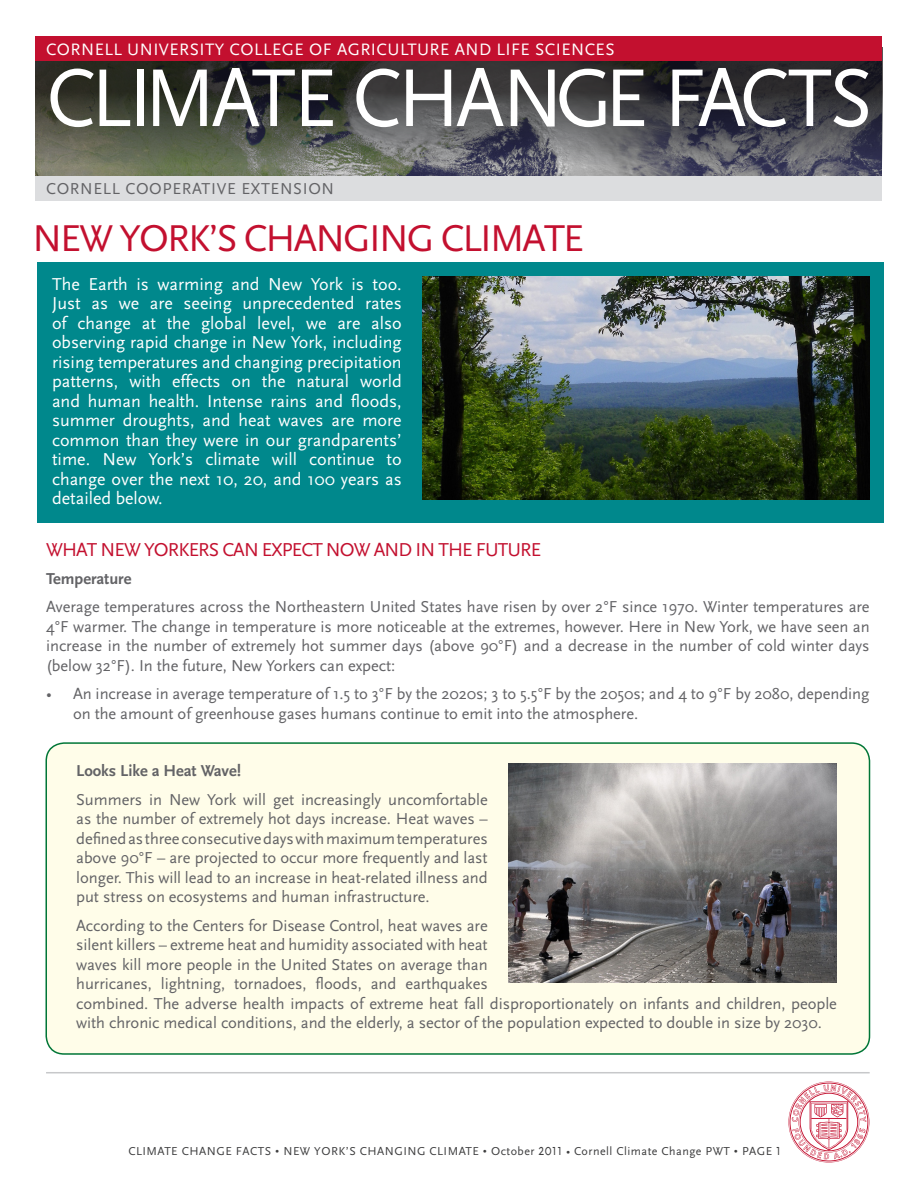
<style>
.page{position:relative;width:918px;height:1188px;background:#fff}
.page>*{position:absolute;margin:0;border:0;box-sizing:border-box;transform-origin:0 0}
.t1{font:85.5px "Scala Sans";letter-spacing:-.05em;color:#fff;scale:.95 1}
.t2{font:39px "Scala Sans";letter-spacing:-.045em;color:#c3102f}
.t3{font:19.5px "Scala Sans";letter-spacing:-.045em;color:#c3102f}
.Copy{font:18px/19.5px "Scala Sans";color:#fff;text-align:justify}
.t4{font:17.25px "Scala Sans";letter-spacing:.025em;color:#fff}
.Copy-2{font:16.5px/19.5px "Scala Sans";letter-spacing:-.005em;color:#636366;text-align:justify}
.Copy-3{font:700 16.5px "Scala Sans";letter-spacing:-.005em;color:#636366}
.Copy-4{font:16.5px "Scala Sans";letter-spacing:.04em;color:#636366}
.Copy-5{font:12px "Scala Sans";letter-spacing:.04em;color:#3e3e3f}
.s1{font-size:16.8px}
</style>
<div class="page">
<div style="left:37px;top:263px;width:847px;height:260px;background:#00888c"></div>
<img style="left:422px;top:276px;width:448px;height:224px">
<div style="left:36px;top:176px;width:846px;height:25px;background:#dcdddf"></div>
<svg style="left:36px;top:61px;width:846px;height:115px;background:#494a49"></svg>
<div style="left:36px;top:36px;width:846px;height:25px;background:#c3102f"></div>
<hr style="left:46px;top:1072px;width:824px;height:1px;background:#c7c8ca">
<svg style="left:788px;top:1082px;width:81px;height:80px"></svg>
<div style="left:46px;top:743px;width:824px;height:311px;background:#fffde9;border-radius:18px"></div>
<div style="left:45px;top:742px;width:825px;height:313px;border:2px solid #007637;border-radius:18px"></div>
<img style="left:508px;top:764px;width:329px;height:218px">
<p class="t4" style="left:46px;top:40px;width:570px">CORNELL UNIVERSITY COLLEGE OF AGRICULTURE AND LIFE SCIENCES</p>
<p class="t1" style="left:46px;top:52px;width:871px">CLIMATE CHANGE FACTS</p>
<p class="Copy-4" style="left:46px;top:180px;width:290px">CORNELL COOPERATIVE EXTENSION</p>
<p class="t2" style="left:32px;top:217px;width:553px">NEW YORK’S CHANGING CLIMATE</p>
<p class="Copy" style="left:52px;top:274px;width:351px">The Earth is warming and New York is too.<br>Just as we are seeing unprecedented rates of change at the global level, we are also observing rapid change in New York, including rising temperatures and changing precipitation patterns, with effects on the natural world and human health. Intense rains and floods, summer droughts, and heat waves are more common than they were in our grandparents’ time. New York’s climate will continue to change over the next 10, 20, and 100 years as detailed below.</p>
<p class="t3" style="left:46px;top:539px;width:497px">WHAT NEW YORKERS CAN EXPECT NOW AND IN THE FUTURE</p>
<p class="Copy-3" style="left:46px;top:570px;width:87px">Temperature</p>
<p class="Copy-2" style="left:46px;top:597px;width:825px">Average temperatures across the Northeastern United States have risen by over 2°F since 1970. Winter temperatures are 4°F warmer. The change in temperature is more noticeable at the extremes, however. Here in New York, we have seen an increase in the number of extremely hot summer days (above 90°F) and a decrease in the number of cold winter days (below 32°F). In the future, New Yorkers can expect:</p>
<p class="Copy-2" style="left:73px;top:684px;width:798px;text-indent:-27px">• An increase in average temperature of 1.5 to 3°F by the 2020s; 3 to 5.5°F by the 2050s; and 4 to 9°F by 2080, depending on the amount of greenhouse gases humans continue to emit into the atmosphere.</p>
<p class="Copy-3" style="left:76px;top:762px;width:166px">Looks Like a Heat Wave!</p>
<p class="Copy-2" style="left:76px;top:790px;width:413px">Summers in New York will get increasingly uncomfortable as the number of extremely hot days increase. Heat waves – defined as three consecutive days with maximum temperatures above 90°F – are projected to occur more frequently and last longer. This will lead to an increase in heat-related illness and put stress on ecosystems and human infrastructure.</p>
<p class="Copy-2" style="left:76px;top:916px;width:762px;text-align:left">According to the Centers for Disease Control, heat waves are<br>silent killers – extreme heat and humidity associated with heat<br>waves kill more people in the United States on average than<br>hurricanes, lightning, tornadoes, floods, and earthquakes<br>combined. The adverse health impacts of extreme heat fall disproportionately on infants and children, people with chronic medical conditions, and the elderly, a sector of the population expected to double in size by 2030.</p>
<p class="Copy-5" style="left:128px;top:1145px;width:654px">CLIMATE CHANGE FACTS • NEW YORK’S CHANGING CLIMATE • October <span class="s1">2011</span> • Cornell Climate Change PWT • PAGE <span class="s1">1</span></p>
</div>
